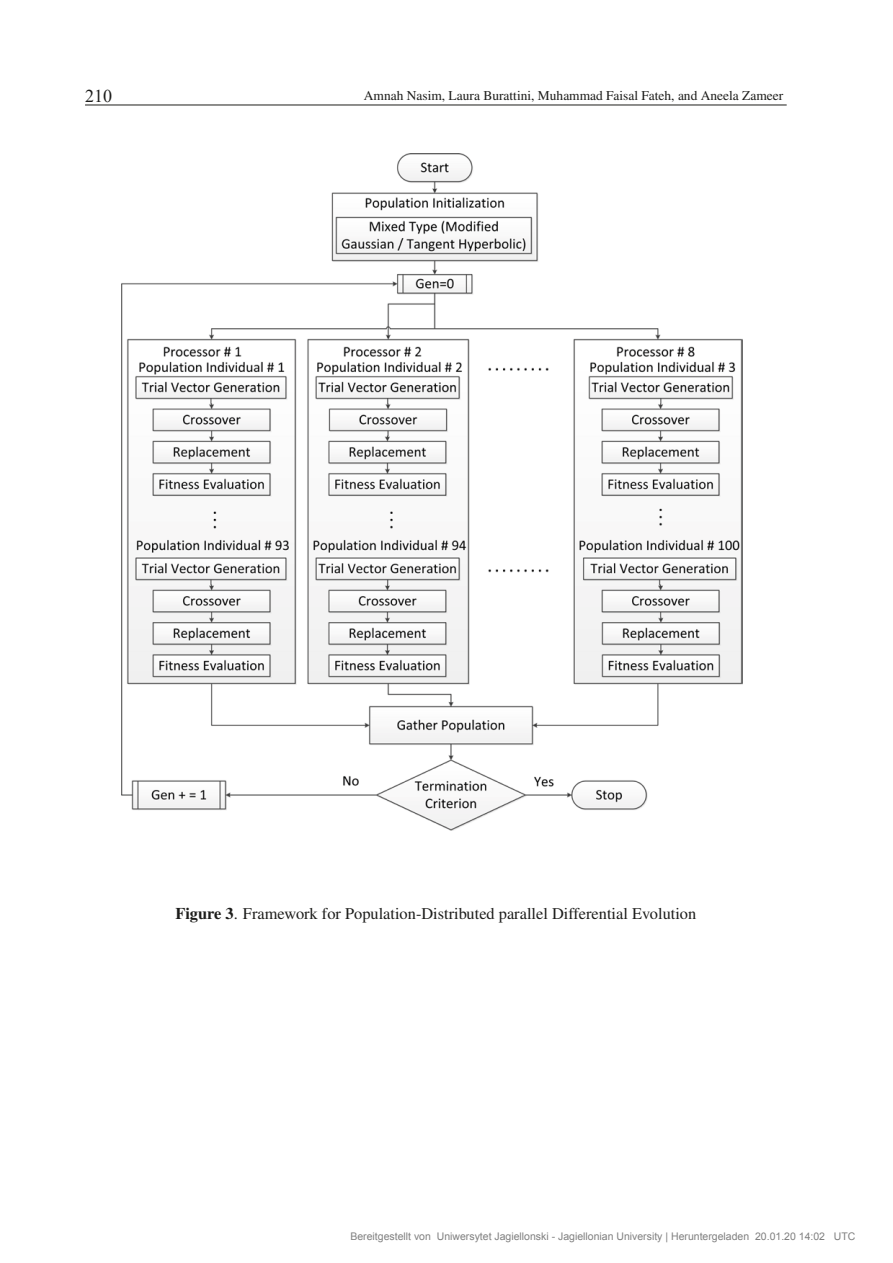
<style>
.page{position:relative;width:893px;height:1263px;background:#fff}
.page>*{position:absolute;margin:0;border:0;box-sizing:border-box;transform-origin:0 0}
.t1{font:18px "Times New Roman";color:#1d1d1b}
.t2{font:16.35px "Nimbus Rom No 9 L";color:#1d1d1b}
.t3{font:13.5px "Nimbus Rom No 9 L";color:#1d1d1b}
.t4{font:10.5px "Arial";color:#808080}
.s1{font-weight:500}
</style>
<div class="page">
<hr style="left:85px;top:105px;width:702px;height:1px;background:#1d1d1b">
<img style="left:122px;top:153px;width:620px;height:677px">
<h1 class="t1" style="left:85px;top:83px;width:28px">210</h1>
<p class="t3" style="left:364px;top:87px;width:421px">Amnah Nasim, Laura Burattini, Muhammad Faisal Fateh, and Aneela Zameer</p>
<h2 class="t2" style="left:175px;top:904px;width:522px"><span class="s1">Figure 3</span>. Framework for Population-Distributed parallel Differential Evolution</h2>
<p class="t4" style="left:350px;top:1233px;width:506px">Bereitgestellt von Uniwersytet Jagiellonski - Jagiellonian University | Heruntergeladen 20.01.20 14:02 UTC</p>
</div>
